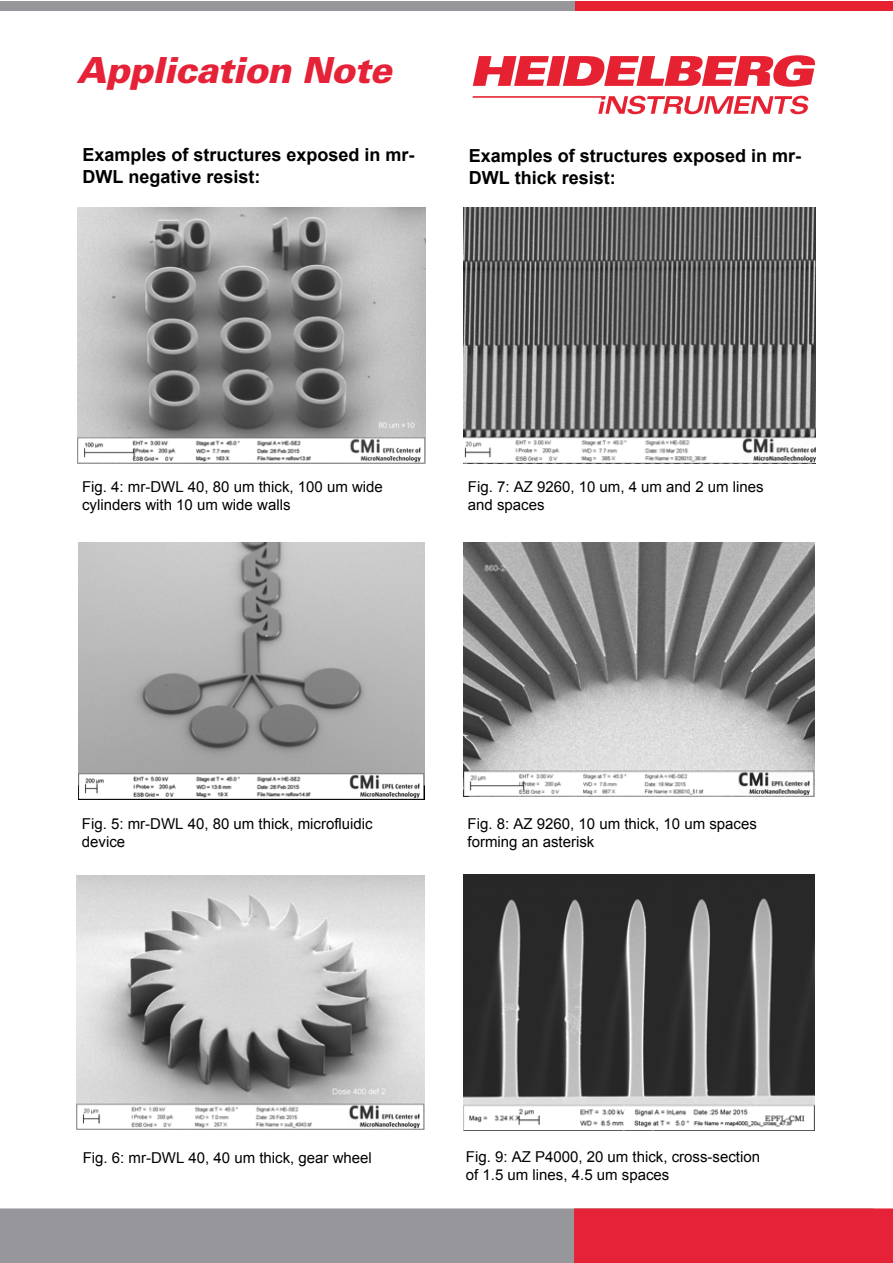
<style>
.page{position:relative;width:893px;height:1263px;background:#fff}
.page>*{position:absolute;margin:0;border:0;box-sizing:border-box;transform-origin:0 0}
.t1{font:italic 900 36px "Univers CE";letter-spacing:-.02em;color:#e52237}
.t2{font:700 18px/21.6px "Arial";color:#000}
.t3{font:15px/18px "Arial";color:#000}
.s1{font-style:inherit}
</style>
<div class="page">
<div style="left:0;top:1208px;width:873px;height:55px;background:#97969a"></div>
<div style="left:574px;top:1208px;width:318px;height:55px;background:#e52237"></div>
<div style="left:574px;top:1px;width:318px;height:10px;background:#e62232"></div>
<div style="left:0;top:1px;width:575px;height:10px;background:#97969a"></div>
<svg style="left:473px;top:55px;width:342px;height:32px"></svg>
<svg style="left:472px;top:96px;width:337px;height:18px"></svg>
<img style="left:78px;top:207px;width:348px;height:256px">
<img style="left:464px;top:208px;width:352px;height:256px">
<img style="left:79px;top:543px;width:345px;height:256px">
<img style="left:463px;top:542px;width:351px;height:255px">
<img style="left:76px;top:876px;width:348px;height:253px">
<img style="left:463px;top:875px;width:351px;height:256px">
<h1 class="t1" style="left:77px;top:48px;width:317px">Application Note</h1>
<p class="t2" style="left:82px;top:144px;width:334px">Examples of structures exposed in mr-<br>DWL negative resist:</p>
<p class="t2" style="left:469px;top:146px;width:334px">Examples of structures exposed in mr-<br>DWL thick resist:</p>
<p class="t3" style="left:82px;top:478px;width:302px"><span class="s1">Fig.</span> 4<span class="s1">:</span> mr-DWL 40, 80 um thick, 100 um wide cylinders with 10 um wide walls</p>
<p class="t3" style="left:468px;top:477px;width:297px"><span class="s1">Fig.</span> 7<span class="s1">:</span> AZ 9260, 10 um, 4 um and 2 um lines and spaces</p>
<p class="t3" style="left:82px;top:815px;width:292px"><span class="s1">Fig.</span> 5<span class="s1">:</span> mr-DWL 40, 80 um thick, microfluidic device</p>
<p class="t3" style="left:468px;top:814px;width:291px"><span class="s1">Fig.</span> 8<span class="s1">:</span> AZ 9260, 10 um thick, 10 um spaces forming an asterisk</p>
<p class="t3" style="left:83px;top:1149px;width:291px"><span class="s1">Fig.</span> 6<span class="s1">:</span> mr-DWL 40, 40 um thick, gear wheel</p>
<p class="t3" style="left:466px;top:1148px;width:296px"><span class="s1">Fig.</span> 9<span class="s1">:</span> AZ P4000, 20 um thick, cross-section of 1.5 um lines, 4.5 um spaces</p>
</div>
